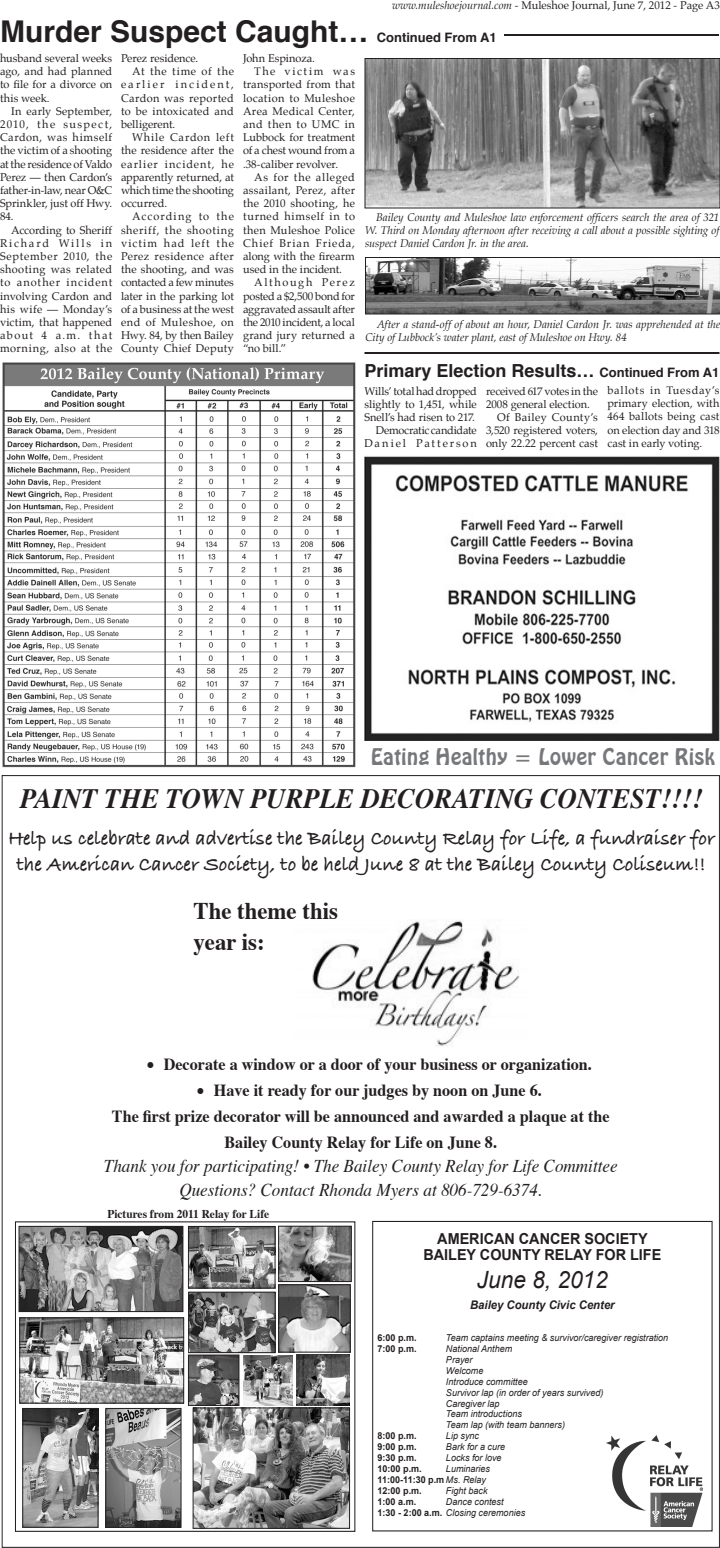
<style>
.page{position:relative;width:720px;height:1548px;background:#fff}
.page>*{position:absolute;margin:0;border:0;box-sizing:border-box;transform-origin:0 0}
.Headline2{font:700 30px "Helvetica";color:#231f20}
.t1{font:italic 700 28px "Times";color:#231f20;scale:.95 1}
.t2{font:700 24px/31.1px "Times";color:#231f20;scale:.95 1}
.t3{font:italic 23.8px "Arial";color:#231f20;scale:.95 1}
.Headline3{font:22px "Hobo BT";color:#76787b}
.t4{font:21px/26px "Bradley Hand ITCTT Bold";color:#231f20;text-align:center;scale:.95 1}
.t5{font:italic 18px/24px "Times";color:#231f20;text-align:center;scale:.95 1}
.Headline4{font:700 18px "Helvetica";color:#231f20}
.t6{font:700 17px "Times";color:#231f20;scale:.95 1}
.t7{font:700 15.1px/16.2px "Arial";color:#231f20;text-align:center;scale:.95 1}
.Headline2-2{font:700 13px "Helvetica";color:#231f20}
.t8{font:700 12px "Times";color:#231f20;scale:.95 1}
.t9{font:italic 700 11.9px "Arial";color:#231f20;scale:.95 1}
.t10{font:11px/13.2px "Palatino";color:#231f20;text-align:justify}
.t11{font:italic 11px/13.2px "Palatino";letter-spacing:-.005em;color:#231f20;text-align:justify}
.t12{font:italic 9.5px/10.9px "Arial";color:#231f20;scale:.95 1}
.t13{font:700 9.5px/10.9px "Arial";color:#231f20;scale:.95 1}
.s1{font-style:italic}
.s2{font-size:13px}
.s3{font-weight:400;font-style:italic}
.s4{font-weight:700;font-style:normal}
</style>
<div class="page">
<div style="left:372px;top:1221px;width:341px;height:310px;border:1px solid #231f20"></div>
<img style="left:607px;top:1435px;width:95px;height:91px">
<img style="left:312px;top:920px;width:208px;height:126px">
<div style="left:15px;top:1221px;width:340px;height:311px;border:1px solid #231f20"></div>
<img style="left:280px;top:1228px;width:69px;height:52px">
<div style="left:278px;top:1226px;width:73px;height:56px;border:1px solid #231f20"></div>
<img style="left:195px;top:1410px;width:153px;height:117px">
<div style="left:193px;top:1408px;width:157px;height:121px;border:1px solid #231f20"></div>
<img style="left:190px;top:1228px;width:83px;height:58px">
<div style="left:188px;top:1226px;width:87px;height:62px;border:1px solid #231f20"></div>
<img style="left:22px;top:1320px;width:160px;height:81px">
<div style="left:20px;top:1318px;width:164px;height:85px;border:1px solid #231f20"></div>
<img style="left:108px;top:1410px;width:71px;height:115px">
<div style="left:106px;top:1408px;width:75px;height:119px;border:1px solid #231f20"></div>
<img style="left:191px;top:1294px;width:82px;height:57px">
<div style="left:189px;top:1292px;width:86px;height:61px;border:1px solid #231f20"></div>
<img style="left:280px;top:1286px;width:69px;height:64px">
<div style="left:278px;top:1284px;width:73px;height:68px;border:1px solid #231f20"></div>
<img style="left:25px;top:1410px;width:71px;height:115px">
<div style="left:23px;top:1408px;width:75px;height:119px;border:1px solid #231f20"></div>
<img style="left:190px;top:1357px;width:47px;height:47px">
<div style="left:188px;top:1355px;width:51px;height:51px;border:1px solid #231f20"></div>
<img style="left:21px;top:1228px;width:160px;height:82px">
<div style="left:19px;top:1226px;width:164px;height:86px;border:1px solid #231f20"></div>
<img style="left:244px;top:1355px;width:48px;height:51px">
<img style="left:297px;top:1354px;width:53px;height:51px">
<img style="left:364px;top:456px;width:356px;height:285px">
<hr style="left:504px;top:34px;width:215px;height:2px;background:#231f20">
<img style="left:366px;top:60px;width:352px;height:146px">
<div style="left:364px;top:58px;width:356px;height:150px;border:1px solid #231f20"></div>
<img style="left:2px;top:362px;width:354px;height:406px">
<hr style="left:364px;top:352px;width:356px;height:2px;background:#231f20">
<svg style="left:365px;top:257px;width:355px;height:57px"></svg>
<p class="Headline2" style="left:0;top:5px;width:370px">Murder Suspect Caught…</p>
<p class="t10" style="left:392px;top:-1px;width:329px"><span class="s1">www.muleshoejournal.com</span> - Muleshoe Journal, June 7, 2012 - Page A3</p>
<p class="Headline2-2" style="left:377px;top:26px;width:122px">Continued From A1</p>
<p class="t10" style="left:0;top:53px;width:114px">husband several weeks ago, and had planned to file for a divorce on this week.</p>
<p class="t10" style="left:0;top:105px;width:114px;text-indent:11px">In early September, 2010, the suspect, Cardon, was himself the victim of a shooting at the residence of Valdo Perez — then Cardon’s</p>
<p class="t10" style="left:0;top:185px;width:114px">father-in-law, near O&amp;C Sprinkler, just off Hwy.<br>84.</p>
<p class="t10" style="left:0;top:224px;width:114px;text-indent:11px">According to Sheriff Richard Wills in September 2010, the shooting was related to another incident involving Cardon and his wife — Monday’s victim, that happened about 4 a.m. that morning, also at the</p>
<p class="t10" style="left:121px;top:53px;width:79px">Perez residence.</p>
<p class="t10" style="left:121px;top:66px;width:115px;text-indent:11px">At the time of the earlier incident, Cardon was reported to be intoxicated and belligerent.</p>
<p class="t10" style="left:121px;top:132px;width:115px;text-indent:11px">While Cardon left the residence after the earlier incident, he apparently returned, at which time the shooting occurred.</p>
<p class="t10" style="left:121px;top:211px;width:115px;text-indent:11px">According to the sheriff, the shooting victim had left the Perez residence after the shooting, and was contacted a few minutes later in the parking lot of a business at the west end of Muleshoe, on Hwy. 84, by then Bailey County Chief Deputy</p>
<p class="t10" style="left:243px;top:53px;width:74px">John Espinoza.</p>
<p class="t10" style="left:243px;top:66px;width:114px;text-indent:11px">The victim was transported from that location to Muleshoe Area Medical Center, and then to UMC in Lubbock for treatment of a chest wound from a .38-caliber revolver.</p>
<p class="t10" style="left:243px;top:171px;width:114px;text-indent:11px">As for the alleged assailant, Perez, after the 2010 shooting, he turned himself in to then Muleshoe Police Chief Brian Frieda, along with the firearm used in the incident.</p>
<p class="t10" style="left:243px;top:277px;width:114px;text-indent:11px">Although Perez posted a $2,500 bond for aggravated assault after the 2010 incident, a local grand jury returned a “no bill.”</p>
<p class="t11" style="left:365px;top:212px;width:356px;text-indent:11px">Bailey County and Muleshoe law enforcement officers search the area of 321<br>W. Third on Monday afternoon after receiving a call about a possible sighting of suspect Daniel Cardon Jr. in the area.</p>
<p class="t11" style="left:365px;top:318px;width:357px;text-indent:11px">After a stand-off of about an hour, Daniel Cardon Jr. was apprehended at the<br>City of Lubbock’s water plant, east of Muleshoe on Hwy. 84</p>
<p class="Headline4" style="left:364px;top:354px;width:356px">Primary Election Results… <span class="s2">Continued From A1</span></p>
<p class="t10" style="left:486px;top:385px;width:113px">received 617 votes in the<br>2008 general election.</p>
<p class="t10" style="left:486px;top:412px;width:113px;text-indent:11px">Of Bailey County’s 3,520 registered voters, only 22.22 percent cast</p>
<p class="t10" style="left:364px;top:385px;width:114px">Wills’ total had dropped slightly to 1,451, while Snell’s had risen to 217.</p>
<p class="t10" style="left:364px;top:425px;width:114px;text-align:right">Democratic candidate<br>Daniel Patterson</p>
<p class="t10" style="left:608px;top:385px;width:114px">ballots in Tuesday’s primary election, with 464 ballots being cast on election day and 318 cast in early voting.</p>
<p class="Headline3" style="left:371px;top:743px;width:346px">Eating Healthy = Lower Cancer Risk</p>
<p class="t1" style="left:20px;top:772px;width:720px">PAINT THE TOWN PURPLE DECORATING CONTEST!!!!</p>
<p class="t4" style="left:8px;top:826px;width:745px">Help us celebrate and advertise the Bailey County Relay for Life, a fundraiser for the American Cancer Society, to be held June 8 at the Bailey County Coliseum!!</p>
<p class="t2" style="left:194px;top:892px;width:153px">The theme this year is:</p>
<p class="t6" style="left:147px;top:1048px;width:470px">• Decorate a window or a door of your business or organization.</p>
<p class="t6" style="left:197px;top:1074px;width:365px">• Have it ready for our judges by noon on June 6.</p>
<p class="t6" style="left:112px;top:1100px;width:525px">The first prize decorator will be announced and awarded a plaque at the</p>
<p class="t6" style="left:225px;top:1126px;width:288px">Bailey County Relay for Life on June 8.</p>
<p class="t5" style="left:104px;top:1152px;width:542px">Thank you for participating! • The Bailey County Relay for Life Committee<br>Questions? Contact Rhonda Myers at 806-729-6374.</p>
<p class="t8" style="left:107px;top:1202px;width:172px">Pictures from 2011 Relay for Life</p>
<p class="t7" style="left:423px;top:1230px;width:252px">AMERICAN CANCER SOCIETY<br>BAILEY COUNTY RELAY FOR LIFE</p>
<p class="t3" style="left:477px;top:1266px;width:139px">June 8, 2012</p>
<p class="t9" style="left:470px;top:1298px;width:154px">Bailey County Civic Center</p>
<p class="t13" style="left:378px;top:1332px;width:43px">6:00 p.m.</p>
<p class="t12" style="left:446px;top:1332px;width:236px">Team captains meeting &amp; survivor/caregiver registration</p>
<p class="t13" style="left:378px;top:1343px;width:43px">7:00 p.m.</p>
<p class="t12" style="left:446px;top:1343px;width:167px">National Anthem<br>Prayer<br>Welcome<br>Introduce committee<br>Survivor lap (in order of years survived)<br>Caregiver lap<br>Team introductions<br>Team lap (with team banners)</p>
<p class="t13" style="left:378px;top:1430px;width:43px">8:00 p.m.</p>
<p class="t12" style="left:446px;top:1430px;width:36px">Lip sync</p>
<p class="t13" style="left:378px;top:1441px;width:43px">9:00 p.m.</p>
<p class="t12" style="left:446px;top:1441px;width:64px">Bark for a cure</p>
<p class="t13" style="left:378px;top:1452px;width:43px">9:30 p.m.</p>
<p class="t12" style="left:446px;top:1452px;width:60px">Locks for love</p>
<p class="t13" style="left:378px;top:1463px;width:48px">10:00 p.m.</p>
<p class="t13" style="left:378px;top:1463px;width:120px;text-indent:68px"><span class="s3">Luminaries<br></span>11:00-11:30 p.m <span class="s3">Ms. Relay<br></span>12:00 p.m.</p>
<p class="t12" style="left:446px;top:1485px;width:45px">Fight back</p>
<p class="t13" style="left:378px;top:1496px;width:42px">1:00 a.m.</p>
<p class="t12" style="left:378px;top:1496px;width:157px;text-indent:68px">Dance contest<br><span class="s4">1:30 - 2:00 a.m.</span> Closing ceremonies</p>
</div>
